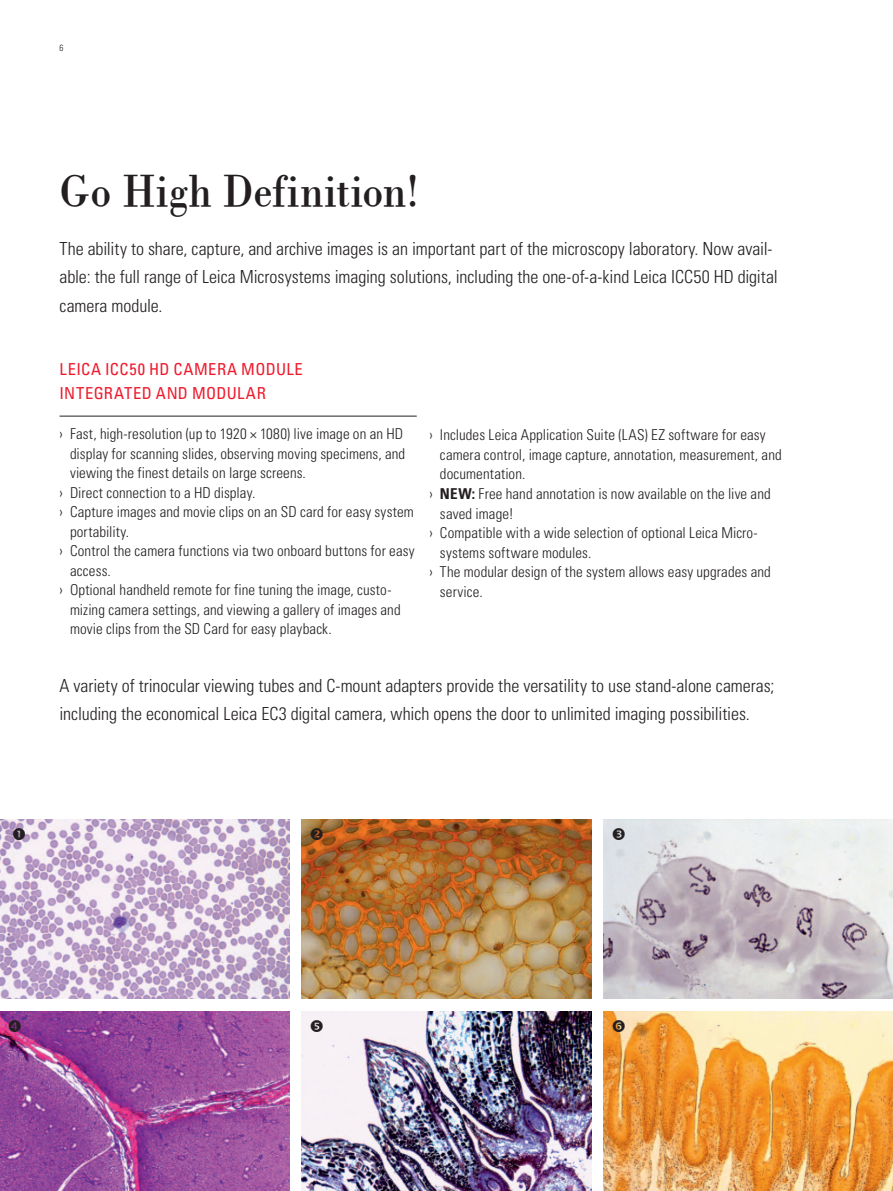
<style>
.page{position:relative;width:893px;height:1191px;background:#fff}
.page>*{position:absolute;margin:0;border:0;box-sizing:border-box;transform-origin:0 0}
.t1{font:46.5px "Leicana";letter-spacing:.02em;color:#231f20}
.t2{font:300 condensed 18px/28.5px "Univers LT Std";color:#231f20}
.t3{font:condensed 16.5px "Univers LT Std";letter-spacing:.04em;color:#ee1b2d}
.t4{font:300 condensed 15px "Univers LT Std";letter-spacing:.005em;color:#231f20}
.t5{font:300 condensed 9px "Univers LT Std";color:#231f20}
.s1{font-weight:700}
</style>
<div class="page">
<img style="left:0;top:820px;width:289px;height:178px">
<img style="left:302px;top:820px;width:289px;height:178px">
<img style="left:604px;top:820px;width:289px;height:178px">
<img style="left:0;top:1011px;width:289px;height:180px">
<img style="left:604px;top:1011px;width:289px;height:180px">
<img style="left:302px;top:1011px;width:289px;height:180px">
<hr style="left:60px;top:416px;width:357px;height:1px;background:#231f20">
<svg style="left:13px;top:828px;width:12px;height:12px"></svg>
<svg style="left:311px;top:828px;width:12px;height:12px"></svg>
<svg style="left:613px;top:828px;width:12px;height:12px"></svg>
<svg style="left:9px;top:1019px;width:12px;height:12px"></svg>
<svg style="left:311px;top:1020px;width:12px;height:12px"></svg>
<svg style="left:613px;top:1019px;width:12px;height:12px"></svg>
<p class="t5" style="left:60px;top:42px;width:5px">6</p>
<h1 class="t1" style="left:60px;top:163px;width:362px">Go High Definition!</h1>
<p class="t2" style="left:60px;top:234px;width:720px">The ability to share, capture, and archive images is an important part of the microscopy laboratory. Now avail&shy;able: the full range of Leica Microsystems imaging solutions, including the one-of-a-kind Leica ICC50 HD digital camera module.</p>
<p class="t3" style="left:60px;top:358px;width:18px">LEICA</p>
<p class="t3" style="left:105px;top:358px;width:90px">ICC50 HD CAMERA</p>
<p class="t3" style="left:241px;top:358px;width:11px">MODULE</p>
<p class="t3" style="left:60px;top:382px;width:27px">INTEGRATED</p>
<p class="t3" style="left:156px;top:382px;width:48px">AND MODULAR</p>
<p class="t4" style="left:60px;top:425px;width:345px">› Fast, high-resolution (up to 1920 × 1080) live image on an HD</p>
<p class="t4" style="left:70px;top:444px;width:337px">display for scanning slides, observing moving specimens, and</p>
<p class="t4" style="left:70px;top:464px;width:237px">viewing the finest details on large screens.</p>
<p class="t4" style="left:60px;top:483px;width:197px">› Direct connection to a HD display.</p>
<p class="t4" style="left:60px;top:503px;width:356px">› Capture images and movie clips on an SD card for easy system</p>
<p class="t4" style="left:70px;top:522px;width:61px">portability.</p>
<p class="t4" style="left:60px;top:542px;width:357px">› Control the camera functions via two onboard buttons for easy</p>
<p class="t4" style="left:70px;top:561px;width:42px">access.</p>
<p class="t4" style="left:60px;top:581px;width:332px">› Optional handheld remote for fine tuning the image, custo-</p>
<p class="t4" style="left:70px;top:600px;width:332px">mizing camera settings, and viewing a gallery of images and</p>
<p class="t4" style="left:70px;top:620px;width:263px">movie clips from the SD Card for easy playback.</p>
<p class="t4" style="left:429px;top:426px;width:338px">› Includes Leica Application Suite (LAS) EZ software for easy</p>
<p class="t4" style="left:440px;top:446px;width:343px">camera control, image capture, annotation, measurement, and</p>
<p class="t4" style="left:440px;top:465px;width:87px">documentation.</p>
<p class="t4" style="left:429px;top:485px;width:343px">› <span class="s1">NEW:</span> Free hand annotation is now available on the live and</p>
<p class="t4" style="left:440px;top:504px;width:75px">saved image!</p>
<p class="t4" style="left:429px;top:524px;width:330px">› Compatible with a wide selection of optional Leica Micro-</p>
<p class="t4" style="left:440px;top:543px;width:153px">systems software modules.</p>
<p class="t4" style="left:429px;top:563px;width:343px">› The modular design of the system allows easy upgrades and</p>
<p class="t4" style="left:440px;top:582px;width:44px">service.</p>
<p class="t2" style="left:60px;top:671px;width:717px">A variety of trinocular viewing tubes and C-mount adapters provide the versatility to use stand-alone cameras; including the economical Leica EC3 digital camera, which opens the door to unlimited imaging possibilities.</p>
</div>
